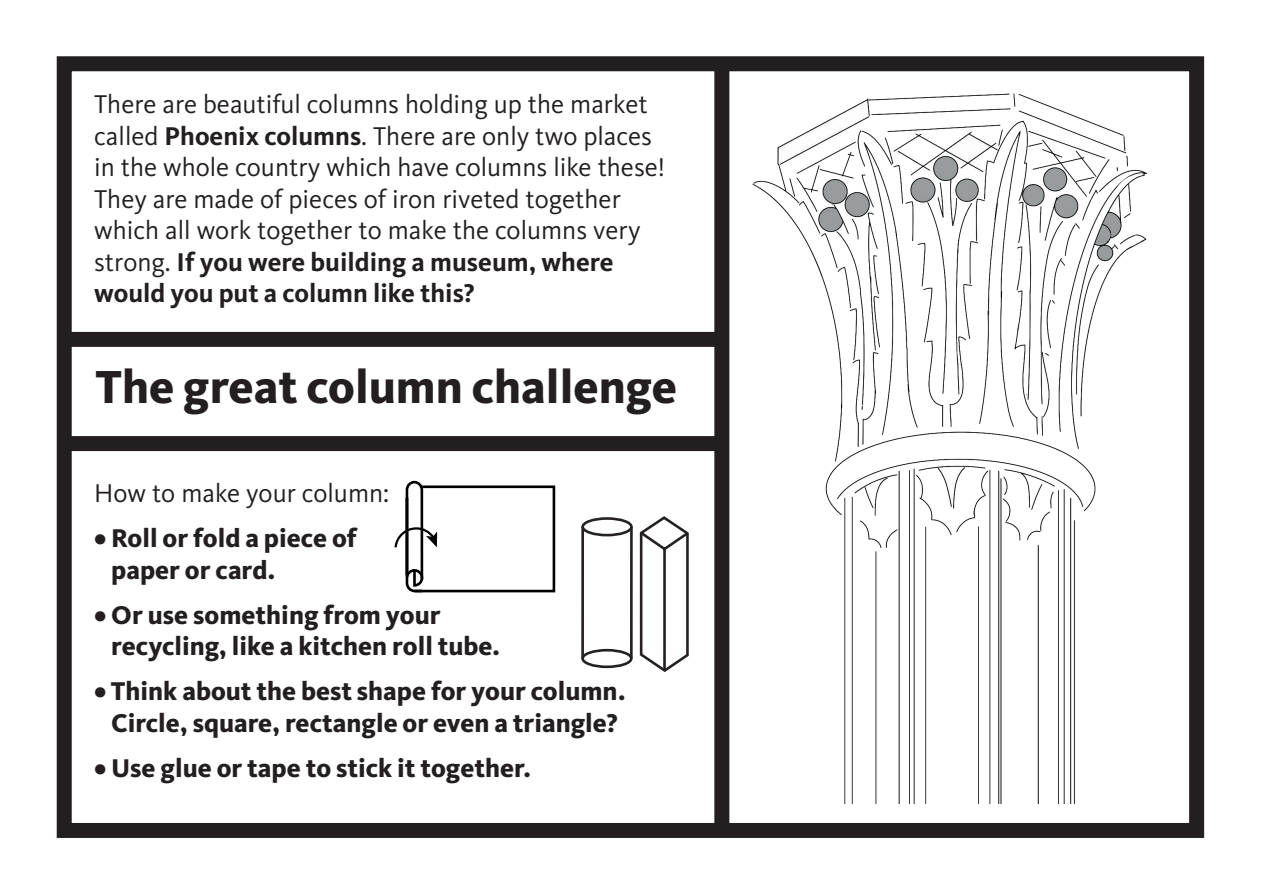
<style>
.page{position:relative;width:1263px;height:893px;background:#fff}
.page>*{position:absolute;margin:0;border:0;box-sizing:border-box;transform-origin:0 0}
.t1{font:800 48px "Kievit";color:#231f20}
.t2{font:26.7px/31.5px "Kievit";color:#231f20}
.t3{font:800 26.7px "Kievit";color:#231f20}
.s1{font-weight:700}
.s2{color:#fff}
</style>
<div class="page">
<img style="left:702px;top:72px;width:445px;height:732px">
<div style="left:57px;top:56px;width:1147px;height:782px;border:15px solid #231f20"></div>
<div style="left:63px;top:332px;width:659px;height:15px;background:#231f20"></div>
<div style="left:63px;top:436px;width:659px;height:15px;background:#231f20"></div>
<div style="left:714px;top:62px;width:15px;height:770px;background:#231f20"></div>
<svg style="left:394px;top:480px;width:162px;height:113px"></svg>
<svg style="left:639px;top:516px;width:50px;height:156px"></svg>
<div style="left:581px;top:517px;width:52px;height:19px;border:3px solid #252122;border-radius:50%"></div>
<div style="left:581px;top:649px;width:51px;height:19px;border:3px solid #252122;border-radius:50%"></div>
<hr style="left:581px;top:527px;width:3px;height:131px;background:#252122">
<hr style="left:630px;top:527px;width:3px;height:131px;background:#252122">
<p class="t2" style="left:94px;top:89px;width:573px">There are beautiful columns holding up the market called <span class="s1">Phoenix columns</span>. There are only two places in the whole country which have columns like these!<br>They are made of pieces of iron riveted together which all work together to make the columns very strong. <span class="s1">If you were building a museum, where would you put a column like this?</span></p>
<h1 class="t1" style="left:96px;top:358px;width:583px">The great column challenge</h1>
<p class="t2" style="left:94px;top:478px;width:297px">How to make your column:</p>
<p class="t3" style="left:94px;top:522px;width:264px">• Roll or fold a piece of</p>
<p class="t3" style="left:94px;top:554px;width:183px"><span class="s2">•</span> paper or card.</p>
<p class="t3" style="left:94px;top:599px;width:348px">• Or use something from your</p>
<p class="t3" style="left:94px;top:630px;width:408px"><span class="s2">•</span> recycling, like a kitchen roll tube.</p>
<p class="t3" style="left:94px;top:675px;width:533px">• Think about the best shape for your column.</p>
<p class="t3" style="left:94px;top:707px;width:525px"><span class="s2">•</span> Circle, square, rectangle or even a triangle?</p>
<p class="t3" style="left:94px;top:752px;width:439px">• Use glue or tape to stick it together.</p>
</div>
